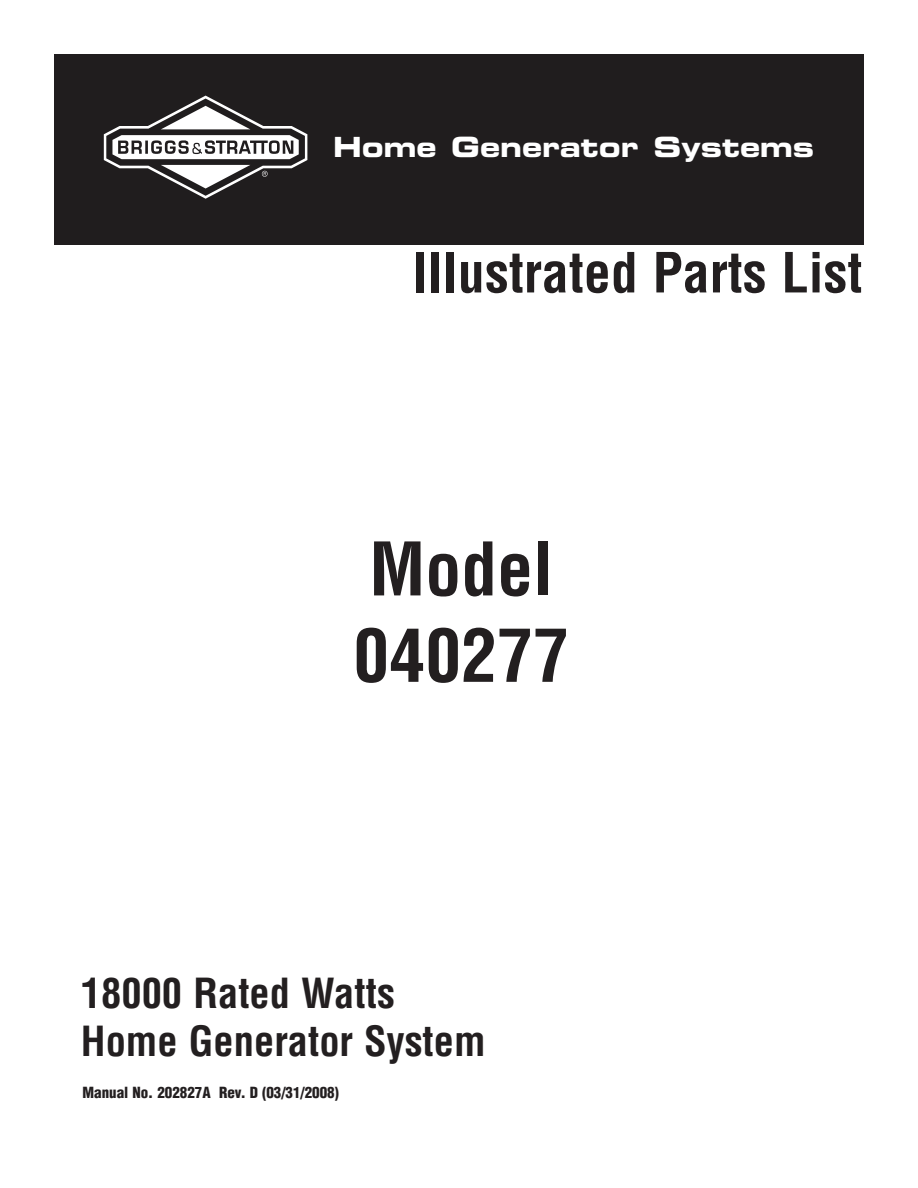
<style>
.page{position:relative;width:918px;height:1188px;background:#fff}
.page>*{position:absolute;margin:0;border:0;box-sizing:border-box;transform-origin:0 0}
.t1{font:700 condensed 72px/86.4px "Helvetica LT Std";color:#231f20}
.t2{font:700 condensed 54px "Helvetica LT Std";color:#231f20}
.t3{font:700 condensed 40.5px/48px "Helvetica LT Std";color:#231f20}
.t4{font:27.75px "Eurostile LT Std Bold Ex 2";color:#fff}
.t5{font:900 condensed 15px "Helvetica LT Std";color:#231f20}
</style>
<div class="page">
<div style="left:54px;top:54px;width:810px;height:190px;background:#201d1e"></div>
<svg style="left:104px;top:96px;width:203px;height:103px"></svg>
<p class="t4" style="left:333px;top:132px;width:482px">Home Generator Systems</p>
<h2 class="t2" style="left:413px;top:250px;width:451px">Illustrated Parts List</h2>
<h1 class="t1" style="left:353px;top:532px;width:217px">Model<br>040277</h1>
<p class="t3" style="left:81px;top:972px;width:406px">18000 Rated Watts<br>Home Generator System</p>
<p class="t5" style="left:82px;top:1087px;width:258px">Manual No. 202827A Rev. D (03/31/2008)</p>
</div>
